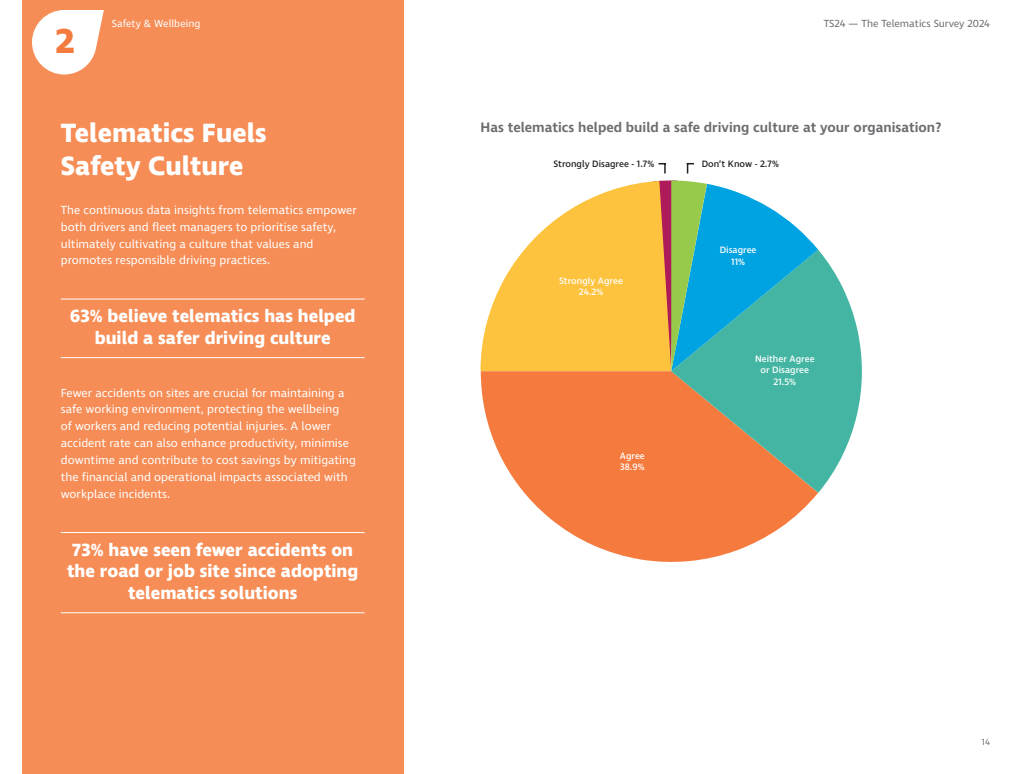
<style>
.page{position:relative;width:1026px;height:774px;background:#fff}
.page>*{position:absolute;margin:0;border:0;box-sizing:border-box;transform-origin:0 0}
.Headline{font:700 35.2px "Ingra";color:#f47b3d}
.Headline-2{font:700 27px/32.4px "Ingra";color:#fff}
.Stats_Left{font:700 18px/21.6px "Ingra";color:#fff;text-align:center}
.Subs_Right{font:600 14px "Ingra";color:#6c6d70}
.Body_Left{font:12px/16.9px "Ingra";color:#fff}
.t1{font:10.5px "Ingra";color:#6c6d70}
.Section_Name_Left{font:10.5px "Ingra";color:#fff}
.t2{font:500 9.5px/11.3px "Ingra";color:#fff;text-align:center}
.t3{font:500 9.5px "Ingra";color:#231f20}
.t4{font:9px "Ingra";color:#6c6d70}
</style>
<div class="page">
<div style="left:22px;top:0;width:382px;height:774px;background:#f68d56"></div>
<svg style="left:32px;top:10px;width:72px;height:65px"></svg>
<hr style="left:61px;top:299px;width:304px;height:1px;background:#fff">
<hr style="left:61px;top:357px;width:304px;height:1px;background:#fff">
<hr style="left:61px;top:532px;width:304px;height:1px;background:#fff">
<hr style="left:61px;top:612px;width:304px;height:1px;background:#fff">
<svg style="left:481px;top:181px;width:172px;height:190px;fill:#fec33e"></svg>
<svg style="left:481px;top:371px;width:337px;height:191px;fill:#f57a3d"></svg>
<svg style="left:671px;top:250px;width:191px;height:243px;fill:#43b5a2"></svg>
<svg style="left:653px;top:162px;width:165px;height:209px"></svg>
<p class="Headline" style="left:55px;top:19px;width:21px">2</p>
<p class="Section_Name_Left" style="left:112px;top:17px;width:90px">Safety &amp; Wellbeing</p>
<p class="Headline-2" style="left:61px;top:118px;width:207px">Telematics Fuels<br>Safety Culture</p>
<p class="Body_Left" style="left:61px;top:202px;width:298px">The continuous data insights from telematics empower both drivers and fleet managers to prioritise safety, ultimately cultivating a culture that values and promotes responsible driving practices.</p>
<p class="Stats_Left" style="left:70px;top:306px;width:287px">63% believe telematics has helped build a safer driving culture</p>
<p class="Body_Left" style="left:61px;top:385px;width:297px">Fewer accidents on sites are crucial for maintaining a safe working environment, protecting the wellbeing<br>of workers and reducing potential injuries. A lower accident rate can also enhance productivity, minimise downtime and contribute to cost savings by mitigating the financial and operational impacts associated with workplace incidents.</p>
<p class="Stats_Left" style="left:67px;top:540px;width:293px">73% have seen fewer accidents on the road or job site since adopting telematics solutions</p>
<p class="t1" style="left:824px;top:17px;width:168px">TS24 — The Telematics Survey 2024</p>
<p class="Subs_Right" style="left:481px;top:119px;width:463px">Has telematics helped build a safe driving culture at your organisation?</p>
<p class="t3" style="left:553px;top:158px;width:102px">Strongly Disagree - 1.7%</p>
<p class="t2" style="left:559px;top:276px;width:65px">Strongly Agree</p>
<p class="t2" style="left:579px;top:287px;width:26px">24.2%</p>
<p class="t2" style="left:620px;top:451px;width:27px">Agree</p>
<p class="t2" style="left:620px;top:462px;width:26px">38.9%</p>
<p class="t3" style="left:702px;top:158px;width:79px">Don’t Know - 2.7%</p>
<p class="t2" style="left:720px;top:245px;width:38px">Disagree</p>
<p class="t2" style="left:731px;top:256px;width:15px">11%</p>
<p class="t2" style="left:755px;top:354px;width:61px">Neither Agree or Disagree</p>
<p class="t2" style="left:774px;top:376px;width:24px">21.5%</p>
<p class="t4" style="left:982px;top:736px;width:10px">14</p>
</div>
